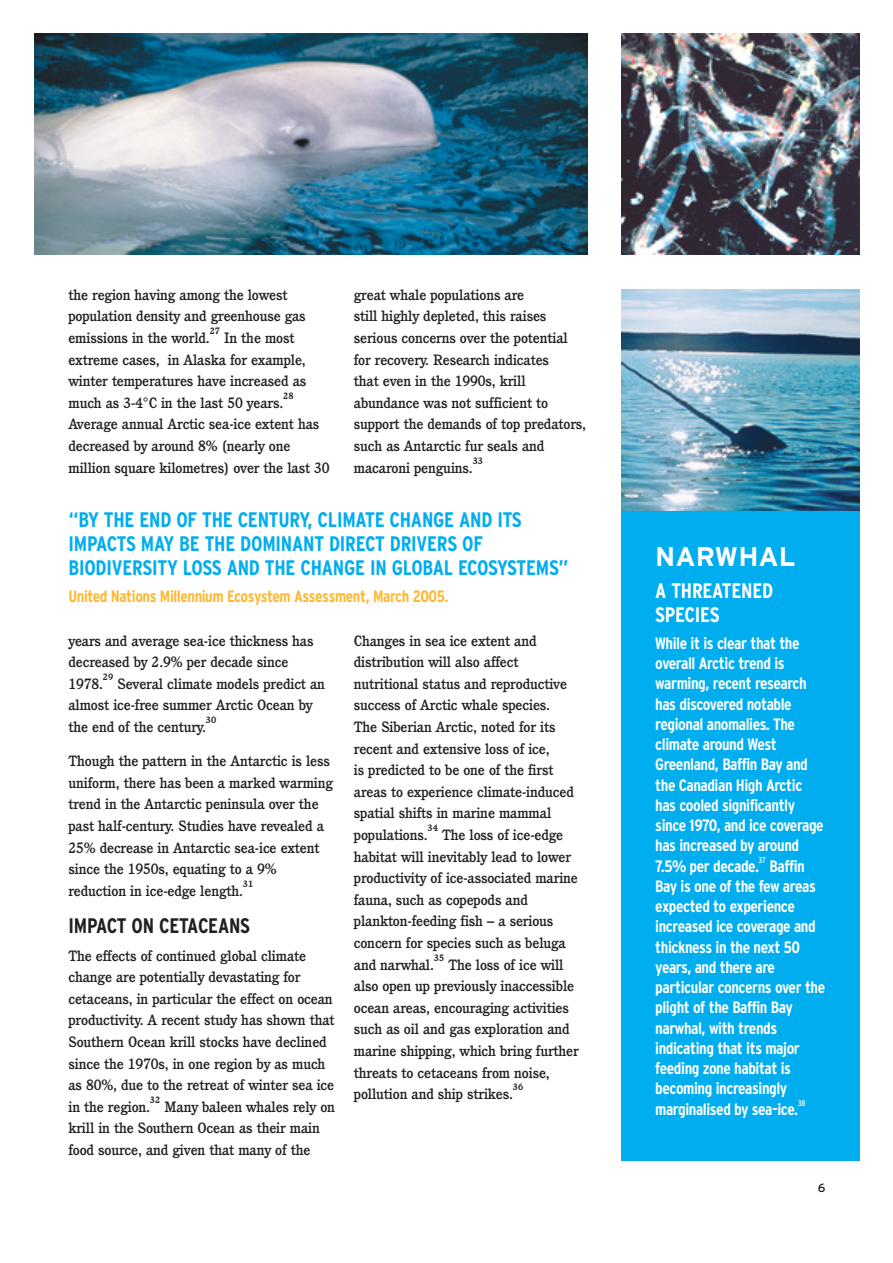
<style>
.page{position:relative;width:893px;height:1263px;background:#fff}
.page>*{position:absolute;margin:0;border:0;box-sizing:border-box;transform-origin:0 0}
.t1{font:700 27px "Interstate";color:#fff}
.t2{font:700 condensed 21px/24px "Interstate";letter-spacing:-.01em;color:#00adef}
.t3{font:700 condensed 21px/24px "Interstate";letter-spacing:-.01em;color:#fff}
.t4{font:700 condensed 21px "Interstate";letter-spacing:-.01em;color:#231f20}
.t5{font:700 condensed 16.5px/20.2px "Interstate";letter-spacing:-.025em;color:#fff}
.t6{font:700 condensed 16.5px "Interstate";letter-spacing:-.025em;color:#fdb932}
.t7{font:500 14.7px/21.6px "Cushing";letter-spacing:-.01em;color:#231f20}
.t8{font:12px "Interstate";color:#231f20}
.t9{font:700 9px "Cushing";color:#231f20}
.t10{font:condensed 8.25px "Interstate";color:#fff}
</style>
<div class="page">
<div style="left:621px;top:476px;width:238px;height:685px;background:#00adef"></div>
<img style="left:34px;top:34px;width:553px;height:221px">
<img style="left:621px;top:34px;width:238px;height:221px">
<img style="left:621px;top:289px;width:238px;height:221px">
<p class="t7" style="left:68px;top:285px;width:239px">the region having among the lowest population density and greenhouse gas emissions in the world.</p>
<p class="t9" style="left:210px;top:327px;width:12px">27</p>
<p class="t7" style="left:68px;top:328px;width:239px;text-indent:156px">In the most extreme cases, in Alaska for example, winter temperatures have increased as much as 3-4°C in the last 50 years.</p>
<p class="t9" style="left:283px;top:392px;width:12px">28</p>
<p class="t7" style="left:68px;top:415px;width:263px">Average annual Arctic sea-ice extent has decreased by around 8% (nearly one million square kilometres) over the last 30</p>
<p class="t7" style="left:354px;top:285px;width:234px">great whale populations are<br>still highly depleted, this raises serious concerns over the potential for recovery. Research indicates<br>that even in the 1990s, krill abundance was not sufficient to support the demands of top predators, such as Antarctic fur seals and macaroni penguins.</p>
<p class="t9" style="left:473px;top:457px;width:12px">33</p>
<h2 class="t2" style="left:68px;top:509px;width:502px">“BY THE END OF THE CENTURY, CLIMATE CHANGE AND ITS<br>IMPACTS MAY BE THE DOMINANT DIRECT DRIVERS OF<br>BIODIVERSITY LOSS AND THE CHANGE IN GLOBAL ECOSYSTEMS”</h2>
<p class="t6" style="left:68px;top:590px;width:382px">United Nations Millennium Ecosystem Assessment, March 2005.</p>
<p class="t7" style="left:68px;top:631px;width:247px">years and average sea-ice thickness has decreased by 2.9% per decade since<br>1978.</p>
<p class="t9" style="left:103px;top:673px;width:12px">29</p>
<p class="t7" style="left:68px;top:674px;width:258px;text-indent:49px">Several climate models predict an almost ice-free summer Arctic Ocean by the end of the century.</p>
<p class="t9" style="left:206px;top:716px;width:12px">30</p>
<p class="t7" style="left:68px;top:752px;width:266px">Though the pattern in the Antarctic is less uniform, there has been a marked warming trend in the Antarctic peninsula over the past half-century. Studies have revealed a 25% decrease in Antarctic sea-ice extent since the 1950s, equating to a 9% reduction in ice-edge length.</p>
<p class="t9" style="left:243px;top:880px;width:12px">31</p>
<h2 class="t4" style="left:68px;top:917px;width:183px">IMPACT ON CETACEANS</h2>
<p class="t7" style="left:68px;top:946px;width:268px">The effects of continued global climate change are potentially devastating for cetaceans, in particular the effect on ocean productivity. A recent study has shown that Southern Ocean krill stocks have declined since the 1970s, in one region by as much as 80%, due to the retreat of winter sea ice in the region.</p>
<p class="t9" style="left:150px;top:1096px;width:12px">32</p>
<p class="t7" style="left:68px;top:1097px;width:268px;text-indent:96px">Many baleen whales rely on krill in the Southern Ocean as their main food source, and given that many of the</p>
<p class="t7" style="left:354px;top:631px;width:222px">Changes in sea ice extent and distribution will also affect nutritional status and reproductive success of Arctic whale species.<br>The Siberian Arctic, noted for its recent and extensive loss of ice,<br>is predicted to be one of the first areas to experience climate-induced spatial shifts in marine mammal populations.</p>
<p class="t9" style="left:428px;top:824px;width:12px">34</p>
<p class="t7" style="left:354px;top:825px;width:226px;text-indent:88px">The loss of ice-edge habitat will inevitably lead to lower productivity of ice-associated marine fauna, such as copepods and plankton-feeding fish – a serious concern for species such as beluga and narwhal.</p>
<p class="t9" style="left:434px;top:954px;width:12px">35</p>
<p class="t7" style="left:354px;top:955px;width:227px;text-indent:95px">The loss of ice will also open up previously inaccessible ocean areas, encouraging activities such as oil and gas exploration and marine shipping, which bring further threats to cetaceans from noise, pollution and ship strikes.</p>
<p class="t9" style="left:513px;top:1083px;width:12px">36</p>
<h1 class="t1" style="left:655px;top:546px;width:142px">NARWHAL</h1>
<h2 class="t3" style="left:655px;top:581px;width:120px">A THREATENED<br>SPECIES</h2>
<p class="t5" style="left:655px;top:634px;width:170px">While it is clear that the overall Arctic trend is warming, recent research has discovered notable regional anomalies. The climate around West<br>Greenland, Baffin Bay and the Canadian High Arctic has cooled significantly since 1970, and ice coverage has increased by around<br>7.5% per decade.</p>
<p class="t10" style="left:759px;top:857px;width:9px">37</p>
<p class="t5" style="left:655px;top:857px;width:171px;text-indent:114px">Baffin<br>Bay is one of the few areas expected to experience increased ice coverage and thickness in the next 50 years, and there are particular concerns over the plight of the Baffin Bay narwhal, with trends indicating that its major feeding zone habitat is becoming increasingly marginalised by sea-ice.</p>
<p class="t10" style="left:798px;top:1100px;width:9px">38</p>
<p class="t8" style="left:818px;top:1183px;width:9px">6</p>
</div>
